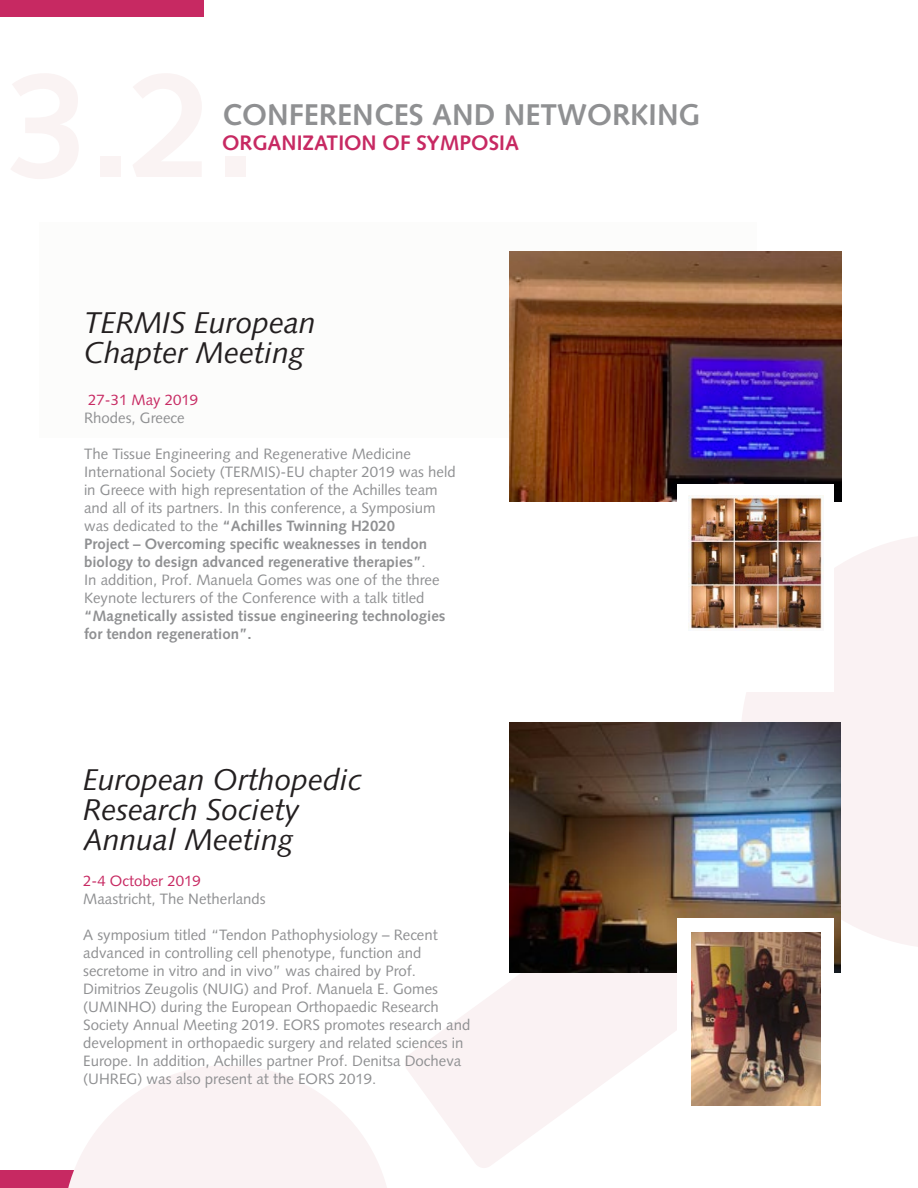
<style>
.page{position:relative;width:918px;height:1188px;background:#fff}
.page>*{position:absolute;margin:0;border:0;box-sizing:border-box;transform-origin:0 0}
.t1{font:italic 30px "Syntax LT Std";color:#231f20}
.t2{font:700 30px "Syntax LT Std";color:#8f9092}
.t3{font:700 21px "Syntax LT Std";color:#c72962}
.t4{font:15px/18px "Syntax LT Std";color:#8f9092}
.t5{font:700 15px/18px "Syntax LT Std";color:#8f9092}
.t6{font:15px "Syntax LT Std";color:#c72962}
.s1{font-weight:700}
.s2{font-weight:400}
</style>
<div class="page">
<div style="left:0;top:0;width:204px;height:17px;background:#c72962"></div>
<div style="left:0;top:1171px;width:204px;height:17px;background:#c72962"></div>
<div style="left:740px;top:537px;width:178px;height:410px;background:#faf2f3"></div>
<svg style="left:63px;top:1065px;width:324px;height:123px"></svg>
<svg style="left:405px;top:973px;width:272px;height:195px;fill:#faf2f3"></svg>
<div style="left:39px;top:222px;width:717px;height:216px;background:#fcfcfb"></div>
<img style="left:510px;top:251px;width:331px;height:251px">
<img style="left:509px;top:723px;width:332px;height:250px">
<div style="left:677px;top:918px;width:157px;height:208px;background:#fff"></div>
<div style="left:677px;top:484px;width:157px;height:208px;background:#fff"></div>
<img style="left:692px;top:932px;width:129px;height:173px">
<img style="left:689px;top:496px;width:134px;height:134px">
<p class="t2" style="left:222px;top:97px;width:480px">CONFERENCES AND NETWORKING</p>
<p class="t3" style="left:222px;top:131px;width:299px">ORGANIZATION OF SYMPOSIA</p>
<p class="t1" style="left:84px;top:305px;width:233px">TERMIS European</p>
<p class="t1" style="left:84px;top:335px;width:222px">Chapter Meeting</p>
<p class="t6" style="left:88px;top:391px;width:112px">27-31 May 2019</p>
<p class="t4" style="left:84px;top:409px;width:102px">Rhodes, Greece</p>
<p class="t4" style="left:84px;top:445px;width:328px">The Tissue Engineering and Regenerative Medicine</p>
<p class="t4" style="left:84px;top:463px;width:373px">International Society (TERMIS)-EU chapter 2019 was held in Greece with high representation of the Achilles team and all of its partners. In this conference, a Symposium was dedicated to the <span class="s1">“Achilles Twinning H2020</span></p>
<p class="t5" style="left:84px;top:535px;width:363px">Project – Overcoming specific weaknesses in tendon biology to design advanced regenerative therapies”<span class="s2">.<br>In addition, Prof. Manuela Gomes was one of the three Keynote lecturers of the Conference with a talk titled </span>“Magnetically assisted tissue engineering technologies for tendon regeneration”.</p>
<p class="t1" style="left:83px;top:762px;width:280px">European Orthopedic</p>
<p class="t1" style="left:83px;top:792px;width:218px">Research Society</p>
<p class="t1" style="left:83px;top:822px;width:212px">Annual Meeting</p>
<p class="t6" style="left:83px;top:872px;width:119px">2-4 October 2019</p>
<p class="t4" style="left:83px;top:890px;width:184px">Maastricht, The Netherlands</p>
<p class="t4" style="left:83px;top:926px;width:356px">A symposium titled “Tendon Pathophysiology – Recent advanced in controlling cell phenotype, function and</p>
<p class="t4" style="left:83px;top:962px;width:334px">secretome in vitro and in vivo” was chaired by Prof.</p>
<p class="t4" style="left:83px;top:980px;width:389px">Dimitrios Zeugolis (NUIG) and Prof. Manuela E. Gomes (UMINHO) during the European Orthopaedic Research Society Annual Meeting 2019. EORS promotes research and development in orthopaedic surgery and related sciences in Europe. In addition, Achilles partner Prof. Denitsa Docheva (UHREG) was also present at the EORS 2019.</p>
</div>
